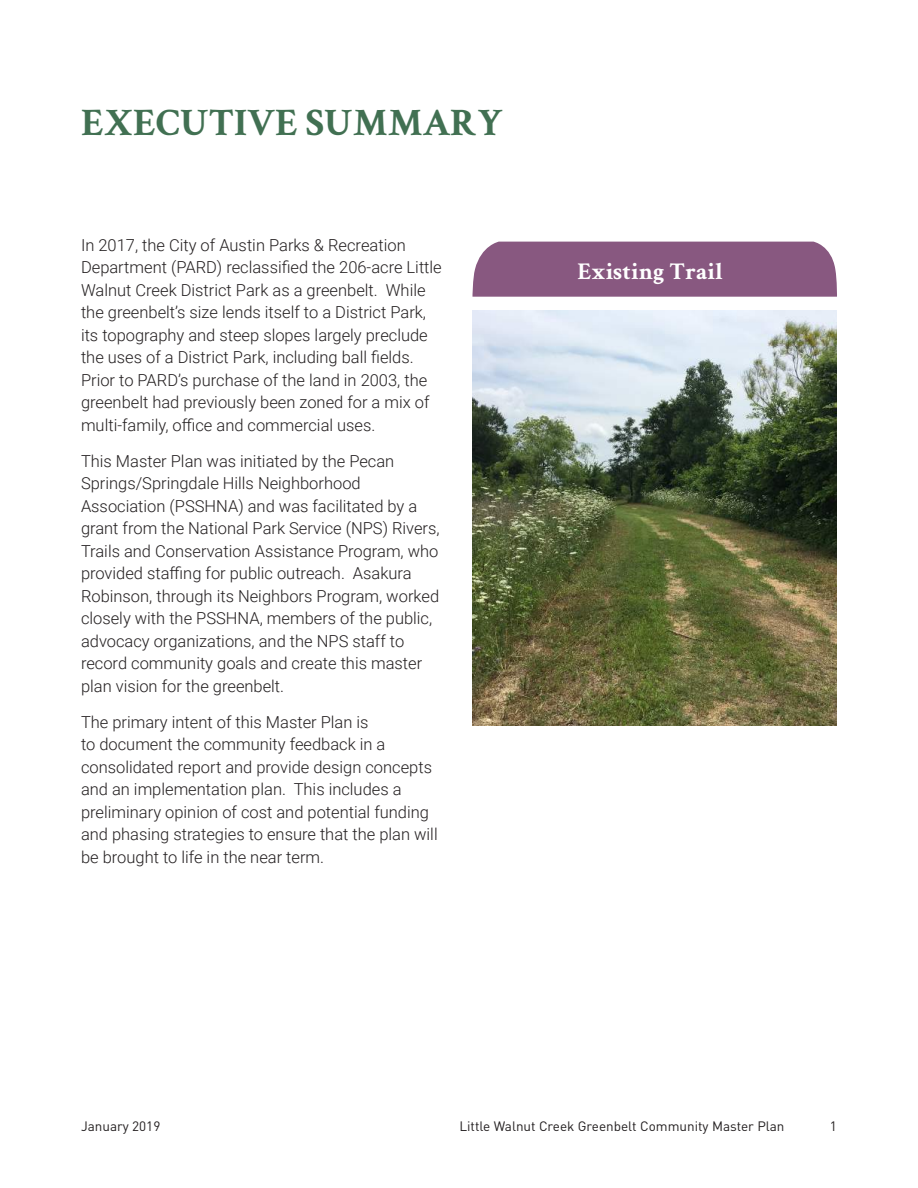
<style>
.page{position:relative;width:918px;height:1188px;background:#fff}
.page>*{position:absolute;margin:0;border:0;box-sizing:border-box;transform-origin:0 0}
.t1{font:700 39px "Crimson Text";color:#417052}
.t2{font:700 24px "Crimson Text";color:#fff}
.t3{font:300 16.5px/22.5px "Roboto";color:#231f20}
.t4{font:13.5px "DINOT";color:#231f20}
</style>
<div class="page">
<div style="left:472px;top:242px;width:365px;height:55px;background:#885880"></div>
<img style="left:472px;top:311px;width:365px;height:415px">
<h1 class="t1" style="left:81px;top:99px;width:423px">EXECUTIVE SUMMARY</h1>
<p class="t3" style="left:81px;top:233px;width:362px">In 2017, the City of Austin Parks &amp; Recreation Department (PARD) reclassified the 206-acre Little Walnut Creek District Park as a greenbelt. While the greenbelt’s size lends itself to a District Park, its topography and steep slopes largely preclude the uses of a District Park, including ball fields.<br>Prior to PARD’s purchase of the land in 2003, the greenbelt had previously been zoned for a mix of multi-family, office and commercial uses.</p>
<p class="t3" style="left:81px;top:449px;width:360px">This Master Plan was initiated by the Pecan Springs/Springdale Hills Neighborhood Association (PSSHNA) and was facilitated by a grant from the National Park Service (NPS) Rivers, Trails and Conservation Assistance Program, who provided staffing for public outreach. Asakura Robinson, through its Neighbors Program, worked closely with the PSSHNA, members of the public, advocacy organizations, and the NPS staff to record community goals and create this master plan vision for the greenbelt.</p>
<p class="t3" style="left:81px;top:710px;width:358px">The primary intent of this Master Plan is<br>to document the community feedback in a consolidated report and provide design concepts and an implementation plan. This includes a preliminary opinion of cost and potential funding and phasing strategies to ensure that the plan will be brought to life in the near term.</p>
<h2 class="t2" style="left:578px;top:257px;width:147px">Existing Trail</h2>
<p class="t4" style="left:81px;top:1118px;width:81px">January 2019</p>
<p class="t4" style="left:459px;top:1118px;width:327px">Little Walnut Creek Greenbelt Community Master Plan</p>
<p class="t4" style="left:830px;top:1118px;width:9px">1</p>
</div>
